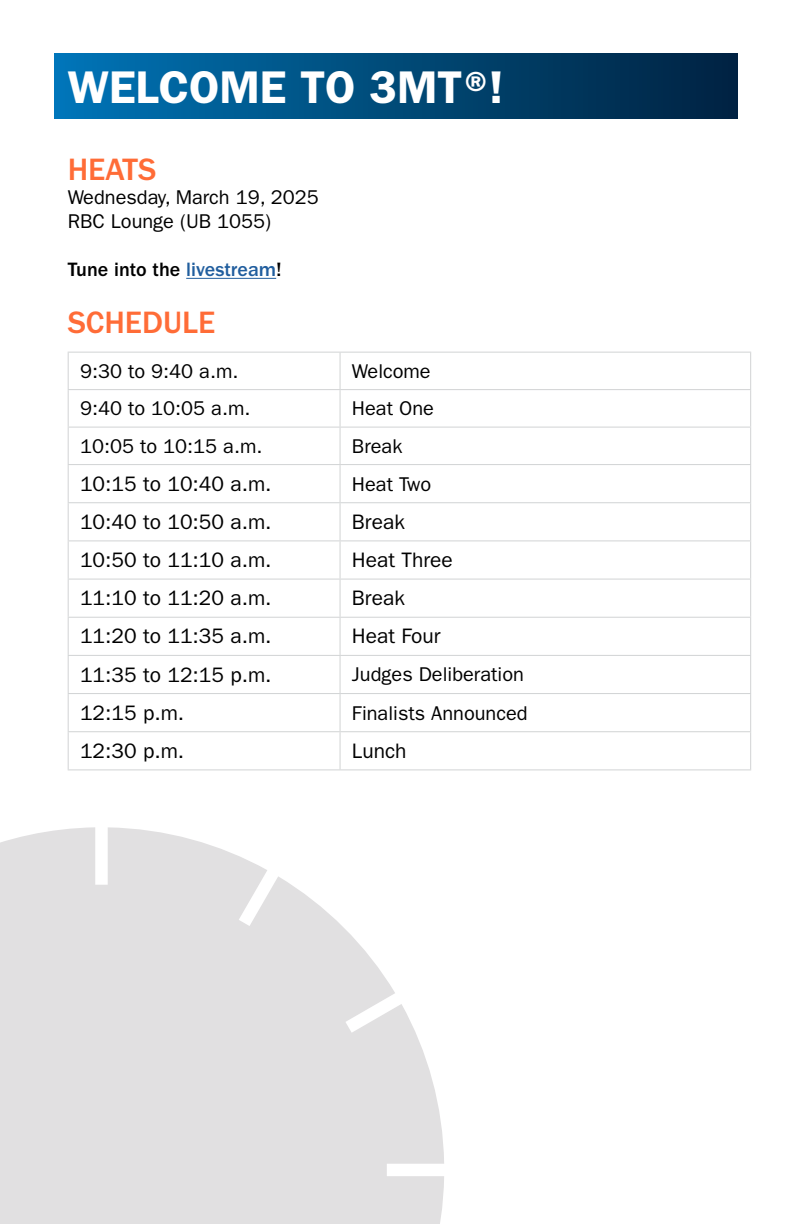
<style>
.page{position:relative;width:792px;height:1224px;background:#fff}
.page>*{position:absolute;margin:0;border:0;box-sizing:border-box;transform-origin:0 0}
.t1{font:600 46px "ITC Franklin Gothic Std";color:#fff}
.t2{font:500 32px "ITC Franklin Gothic Std";color:#ff6c37}
.t3{font:21px "ITC Franklin Gothic Std";color:#000}
.t4{font:20px/24px "ITC Franklin Gothic Std";color:#000}
.t5{font:500 20px "ITC Franklin Gothic Std";color:#000}
.s1{color:#215e9e}
</style>
<div class="page">
<div style="left:54px;top:53px;width:684px;height:66px;background:linear-gradient(to right,#0074b5,#00213f)"></div>
<svg style="left:0;top:827px;width:444px;height:397px;fill:#e1e0e1"></svg>
<hr style="left:186px;top:278px;width:90px;height:1px;background:#215e9e">
<svg style="left:69px;top:353px;width:681px;height:416px"></svg>
<hr style="left:68px;top:352px;width:272px;height:1px;background:#d1d3d4">
<hr style="left:68px;top:353px;width:1px;height:36px;background:#d1d3d4">
<hr style="left:340px;top:352px;width:411px;height:1px;background:#d1d3d4">
<hr style="left:340px;top:353px;width:1px;height:36px;background:#d1d3d4">
<hr style="left:750px;top:353px;width:1px;height:36px;background:#d1d3d4">
<hr style="left:68px;top:389px;width:272px;height:1px;background:#d1d3d4">
<hr style="left:68px;top:390px;width:1px;height:37px;background:#d1d3d4">
<hr style="left:340px;top:389px;width:411px;height:1px;background:#d1d3d4">
<hr style="left:340px;top:390px;width:1px;height:37px;background:#d1d3d4">
<hr style="left:750px;top:390px;width:1px;height:37px;background:#d1d3d4">
<hr style="left:68px;top:427px;width:272px;height:1px;background:#d1d3d4">
<hr style="left:68px;top:428px;width:1px;height:36px;background:#d1d3d4">
<hr style="left:340px;top:427px;width:411px;height:1px;background:#d1d3d4">
<hr style="left:340px;top:428px;width:1px;height:36px;background:#d1d3d4">
<hr style="left:750px;top:428px;width:1px;height:36px;background:#d1d3d4">
<hr style="left:68px;top:464px;width:272px;height:1px;background:#d1d3d4">
<hr style="left:68px;top:465px;width:1px;height:37px;background:#d1d3d4">
<hr style="left:340px;top:464px;width:411px;height:1px;background:#d1d3d4">
<hr style="left:340px;top:465px;width:1px;height:37px;background:#d1d3d4">
<hr style="left:750px;top:465px;width:1px;height:37px;background:#d1d3d4">
<hr style="left:68px;top:502px;width:272px;height:1px;background:#d1d3d4">
<hr style="left:68px;top:503px;width:1px;height:37px;background:#d1d3d4">
<hr style="left:340px;top:502px;width:411px;height:1px;background:#d1d3d4">
<hr style="left:340px;top:503px;width:1px;height:37px;background:#d1d3d4">
<hr style="left:750px;top:503px;width:1px;height:37px;background:#d1d3d4">
<hr style="left:68px;top:540px;width:272px;height:1px;background:#d1d3d4">
<hr style="left:68px;top:541px;width:1px;height:38px;background:#d1d3d4">
<hr style="left:340px;top:540px;width:411px;height:1px;background:#d1d3d4">
<hr style="left:340px;top:541px;width:1px;height:38px;background:#d1d3d4">
<hr style="left:750px;top:541px;width:1px;height:38px;background:#d1d3d4">
<hr style="left:68px;top:579px;width:272px;height:1px;background:#d1d3d4">
<hr style="left:68px;top:580px;width:1px;height:37px;background:#d1d3d4">
<hr style="left:340px;top:579px;width:411px;height:1px;background:#d1d3d4">
<hr style="left:340px;top:580px;width:1px;height:37px;background:#d1d3d4">
<hr style="left:750px;top:580px;width:1px;height:37px;background:#d1d3d4">
<hr style="left:68px;top:617px;width:272px;height:1px;background:#d1d3d4">
<hr style="left:68px;top:618px;width:1px;height:37px;background:#d1d3d4">
<hr style="left:340px;top:617px;width:411px;height:1px;background:#d1d3d4">
<hr style="left:340px;top:618px;width:1px;height:37px;background:#d1d3d4">
<hr style="left:750px;top:618px;width:1px;height:37px;background:#d1d3d4">
<hr style="left:68px;top:655px;width:272px;height:1px;background:#d1d3d4">
<hr style="left:68px;top:656px;width:1px;height:37px;background:#d1d3d4">
<hr style="left:340px;top:655px;width:411px;height:1px;background:#d1d3d4">
<hr style="left:340px;top:656px;width:1px;height:37px;background:#d1d3d4">
<hr style="left:750px;top:656px;width:1px;height:37px;background:#d1d3d4">
<hr style="left:68px;top:693px;width:272px;height:1px;background:#d1d3d4">
<hr style="left:68px;top:694px;width:1px;height:37px;background:#d1d3d4">
<hr style="left:340px;top:693px;width:411px;height:1px;background:#d1d3d4">
<hr style="left:340px;top:694px;width:1px;height:37px;background:#d1d3d4">
<hr style="left:750px;top:694px;width:1px;height:37px;background:#d1d3d4">
<hr style="left:68px;top:731px;width:272px;height:1px;background:#d1d3d4">
<hr style="left:68px;top:732px;width:1px;height:37px;background:#d1d3d4">
<hr style="left:340px;top:731px;width:411px;height:1px;background:#d1d3d4">
<hr style="left:340px;top:732px;width:1px;height:37px;background:#d1d3d4">
<hr style="left:750px;top:732px;width:1px;height:37px;background:#d1d3d4">
<hr style="left:68px;top:769px;width:272px;height:1px;background:#d1d3d4">
<hr style="left:340px;top:769px;width:411px;height:1px;background:#d1d3d4">
<h1 class="t1" style="left:68px;top:60px;width:437px">WELCOME TO 3MT®!</h1>
<h2 class="t2" style="left:68px;top:152px;width:90px">HEATS</h2>
<p class="t4" style="left:68px;top:186px;width:252px">Wednesday, March 19, 2025<br>RBC Lounge (UB 1055)</p>
<p class="t5" style="left:68px;top:259px;width:216px">Tune into the <span class="s1">livestream</span>!</p>
<h2 class="t2" style="left:68px;top:304px;width:149px">SCHEDULE</h2>
<p class="t4" style="left:80px;top:359px;width:160px">9:30 to 9:40 a.m.</p>
<p class="t4" style="left:352px;top:359px;width:80px">Welcome</p>
<p class="t4" style="left:80px;top:397px;width:172px">9:40 to 10:05 a.m.</p>
<p class="t4" style="left:352px;top:397px;width:84px">Heat One</p>
<p class="t4" style="left:80px;top:434px;width:184px">10:05 to 10:15 a.m.</p>
<p class="t4" style="left:352px;top:434px;width:52px">Break</p>
<p class="t3" style="left:80px;top:472px;width:193px">10:15 to 10:40 a.m.</p>
<p class="t4" style="left:352px;top:472px;width:81px">Heat Two</p>
<p class="t3" style="left:80px;top:510px;width:193px">10:40 to 10:50 a.m.</p>
<p class="t3" style="left:352px;top:510px;width:54px">Break</p>
<p class="t3" style="left:80px;top:548px;width:193px">10:50 to 11:10 a.m.</p>
<p class="t3" style="left:352px;top:548px;width:102px">Heat Three</p>
<p class="t3" style="left:80px;top:586px;width:193px">11:10 to 11:20 a.m.</p>
<p class="t3" style="left:352px;top:586px;width:54px">Break</p>
<p class="t3" style="left:80px;top:624px;width:193px">11:20 to 11:35 a.m.</p>
<p class="t3" style="left:352px;top:624px;width:90px">Heat Four</p>
<p class="t3" style="left:80px;top:662px;width:193px">11:35 to 12:15 p.m.</p>
<p class="t4" style="left:352px;top:663px;width:174px">Judges Deliberation</p>
<p class="t3" style="left:80px;top:701px;width:106px">12:15 p.m.</p>
<p class="t4" style="left:352px;top:701px;width:177px">Finalists Announced</p>
<p class="t3" style="left:80px;top:739px;width:106px">12:30 p.m.</p>
<p class="t3" style="left:352px;top:739px;width:56px">Lunch</p>
</div>
